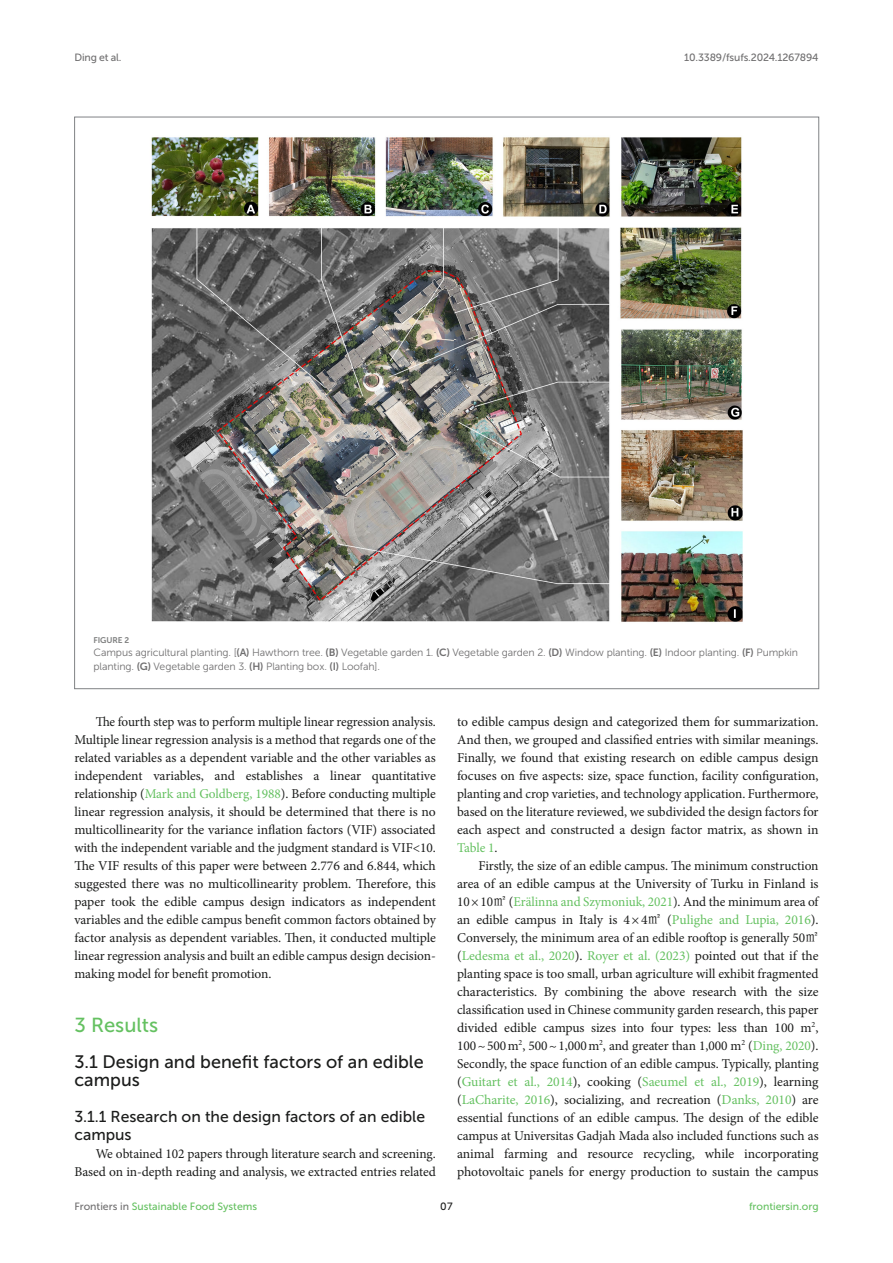
<style>
.page{position:relative;width:893px;height:1263px;background:#fff}
.page>*{position:absolute;margin:0;border:0;box-sizing:border-box;transform-origin:0 0}
.HEAD_1{font:20.25px "Museo Sans 500";color:#65c161}
.HEAD_2_after_HEAD_1{font:18px/18px "Museo Sans 500";color:#1b1c1b}
.HEAD_3_after_HEAD_2{font:15.75px/18px "Museo Sans 500";color:#1b1c1b}
.TEXT{font:13.5px/18px "Minion Pro";letter-spacing:-.01em;color:#1b1c1b;text-align:justify}
.TEXT_FLUSH{font:13.5px/18px "Minion Pro";letter-spacing:-.005em;color:#1b1c1b;text-align:right}
.FIG_LEG{font:10.5px/13.5px "Museo Sans 300";letter-spacing:-.01em;color:#706f70}
.t1{font:10.5px "Museo Sans 500";color:#65c161}
.t2{font:10.5px "Museo Sans 500";letter-spacing:-.015em;color:#706f70}
.t3{font:10.5px "Museo Sans 500";color:#1b1c1b}
.FIG_HD{font:8.25px "Museo Sans 700";letter-spacing:-.01em;color:#7e7f7f}
.s1{font-family:"Museo Sans 700"}
.s2{color:#65c161}
.s3{font-family:"Sim Sun"}
.s4{color:#706f70}
</style>
<div class="page">
<img style="left:151px;top:137px;width:592px;height:485px">
<p class="t2" style="left:74px;top:51px;width:49px">Ding et al.</p>
<p class="t2" style="left:684px;top:51px;width:136px">10.3389/fsufs.2024.1267894</p>
<p class="FIG_HD" style="left:94px;top:635px;width:37px">FIGURE 2</p>
<p class="FIG_LEG" style="left:94px;top:646px;width:706px">Campus agricultural planting. [<span class="s1">(A)</span> Hawthorn tree. <span class="s1">(B)</span> Vegetable garden 1. <span class="s1">(C)</span> Vegetable garden 2. <span class="s1">(D)</span> Window planting. <span class="s1">(E)</span> Indoor planting. <span class="s1">(F)</span> Pumpkin planting. <span class="s1">(G)</span> Vegetable garden 3. <span class="s1">(H)</span> Planting box. <span class="s1">(I)</span> Loofah].</p>
<p class="TEXT" style="left:74px;top:713px;width:363px;text-indent:21px">The fourth step was to perform multiple linear regression analysis.<br>Multiple linear regression analysis is a method that regards one of the related variables as a dependent variable and the other variables as independent variables, and establishes a linear quantitative relationship (<span class="s2">Mark and Goldberg, 1988</span>). Before conducting multiple linear regression analysis, it should be determined that there is no multicollinearity for the variance inflation factors (VIF) associated with the independent variable and the judgment standard is VIF&lt;10.<br>The VIF results of this paper were between 2.776 and 6.844, which suggested there was no multicollinearity problem. Therefore, this paper took the edible campus design indicators as independent variables and the edible campus benefit common factors obtained by factor analysis as dependent variables. Then, it conducted multiple linear regression analysis and built an edible campus design decision&shy;making model for benefit promotion.</p>
<p class="HEAD_1" style="left:74px;top:1014px;width:85px">3 Results</p>
<p class="HEAD_2_after_HEAD_1" style="left:74px;top:1053px;width:351px">3.1 Design and benefit factors of an edible campus</p>
<p class="HEAD_3_after_HEAD_2" style="left:74px;top:1108px;width:352px">3.1.1 Research on the design factors of an edible campus</p>
<p class="TEXT_FLUSH" style="left:74px;top:1145px;width:363px">We obtained 102 papers through literature search and screening.<br>Based on in-depth reading and analysis, we extracted entries related</p>
<p class="TEXT_FLUSH" style="left:457px;top:713px;width:363px;text-align:justify">to edible campus design and categorized them for summarization.<br>And then, we grouped and classified entries with similar meanings.<br>Finally, we found that existing research on edible campus design focuses on five aspects: size, space function, facility configuration, planting and crop varieties, and technology application. Furthermore, based on the literature reviewed, we subdivided the design factors for each aspect and constructed a design factor matrix, as shown in <span class="s2">Table 1</span>.</p>
<p class="TEXT" style="left:457px;top:857px;width:363px;text-indent:21px">Firstly, the size of an edible campus. The minimum construction area of an edible campus at the University of Turku in Finland is 10×10<span class="s3">㎡</span> (<span class="s2">Erälinna and Szymoniuk, 2021</span>). And the minimum area of an edible campus in Italy is 4×4<span class="s3">㎡</span> (<span class="s2">Pulighe and Lupia, 2016</span>).<br>Conversely, the minimum area of an edible rooftop is generally 50<span class="s3">㎡</span>(<span class="s2">Ledesma et al., 2020</span>). <span class="s2">Royer et al. (2023)</span> pointed out that if the planting space is too small, urban agriculture will exhibit fragmented characteristics. By combining the above research with the size classification used in Chinese community garden research, this paper divided edible campus sizes into four types: less than 100 m<sup>2</sup>, 100~500m<sup>2</sup>, 500~1,000m<sup>2</sup>, and greater than 1,000 m<sup>2</sup> (<span class="s2">Ding, 2020</span>).<br>Secondly, the space function of an edible campus. Typically, planting (<span class="s2">Guitart et al., 2014</span>), cooking (<span class="s2">Saeumel et al., 2019</span>), learning (<span class="s2">LaCharite, 2016</span>), socializing, and recreation (<span class="s2">Danks, 2010</span>) are essential functions of an edible campus. The design of the edible campus at Universitas Gadjah Mada also included functions such as animal farming and resource recycling, while incorporating photovoltaic panels for energy production to sustain the campus</p>
<p class="t1" style="left:74px;top:1200px;width:184px"><span class="s4">Frontiers in</span> Sustainable Food Systems</p>
<p class="t3" style="left:440px;top:1200px;width:14px">07</p>
<p class="t1" style="left:749px;top:1200px;width:71px">frontiersin.org</p>
</div>
